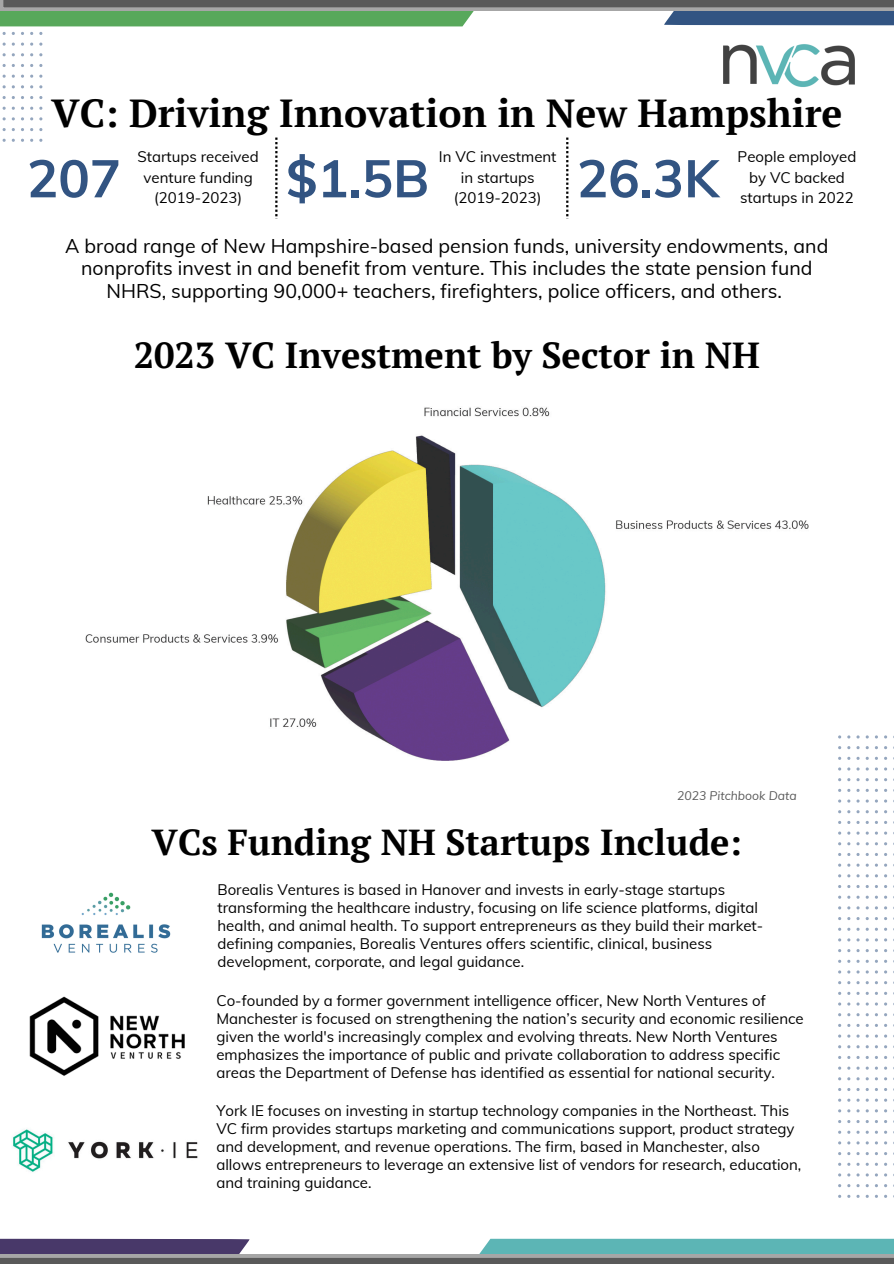
<style>
.page{position:relative;width:894px;height:1264px;background:#fff}
.page>*{position:absolute;margin:0;border:0;box-sizing:border-box;transform-origin:0 0}
.t1{font:700 52.2px "Muli";color:#325482}
.t2{font:700 39px "PT Serif";color:#000}
.t3{font:700 36.15px "PT Serif";color:#000}
.t4{font:700 36px "PT Serif";color:#000}
.t5{font:19.5px/22.5px "Muli";color:#000;text-align:center}
.t6{font:15px/18px "Muli";color:#000}
.t7{font:italic 12.15px "Muli";color:#595959}
</style>
<div class="page">
<svg style="left:0;top:1238px;width:893px;height:25px"></svg>
<svg style="left:0;top:0;width:893px;height:26px;background:#759280"></svg>
<img style="left:723px;top:44px;width:132px;height:43px">
<svg style="left:275px;top:137px;width:2px;height:82px"></svg>
<svg style="left:566px;top:137px;width:2px;height:82px"></svg>
<img style="left:86px;top:407px;width:722px;height:353px">
<img style="left:41px;top:892px;width:130px;height:61px">
<img style="left:29px;top:996px;width:156px;height:80px">
<img style="left:13px;top:1129px;width:185px;height:43px">
<p class="t2" style="left:51px;top:86px;width:792px">VC: Driving Innovation in New Hampshire</p>
<h1 class="t1" style="left:27px;top:145px;width:95px">207</h1>
<h1 class="t6" style="left:137px;top:147px;width:123px;line-height:20.2px;text-align:center">Startups received venture funding (2019-2023)</h1>
<h5 class="t1" style="left:286px;top:145px;width:145px">$1.5B</h5>
<h5 class="t6" style="left:438px;top:147px;width:119px;line-height:20.2px;text-align:center">In VC investment in startups (2019-2023)</h5>
<h5 class="t1" style="left:576px;top:145px;width:143px">26.3K</h5>
<h4 class="t6" style="left:737px;top:147px;width:120px;line-height:20.2px;text-align:center">People employed by VC backed startups in 2022</h4>
<p class="t5" style="left:65px;top:234px;width:764px">A broad range of New Hampshire-based pension funds, university endowments, and nonprofits invest in and benefit from venture. This includes the state pension fund<br>NHRS, supporting 90,000+ teachers, firefighters, police officers, and others.</p>
<p class="t3" style="left:134px;top:331px;width:627px">2023 VC Investment by Sector in NH</p>
<h2 class="t7" style="left:677px;top:788px;width:121px">2023 Pitchbook Data</h2>
<p class="t4" style="left:152px;top:817px;width:591px">VCs Funding NH Startups Include:</p>
<h3 class="t6" style="left:217px;top:880px;width:547px">Borealis Ventures is based in Hanover and invests in early-stage startups transforming the healthcare industry, focusing on life science platforms, digital health, and animal health. To support entrepreneurs as they build their market&shy;defining companies, Borealis Ventures offers scientific, clinical, business development, corporate, and legal guidance.</h3>
<p class="t6" style="left:216px;top:991px;width:588px">Co-founded by a former government intelligence officer, New North Ventures of Manchester is focused on strengthening the nation’s security and economic resilience given the world's increasingly complex and evolving threats. New North Ventures emphasizes the importance of public and private collaboration to address specific areas the Department of Defense has identified as essential for national security.</p>
<p class="t6" style="left:216px;top:1101px;width:586px">York IE focuses on investing in startup technology companies in the Northeast. This VC firm provides startups marketing and communications support, product strategy and development, and revenue operations. The firm, based in Manchester, also allows entrepreneurs to leverage an extensive list of vendors for research, education, and training guidance.</p>
</div>
